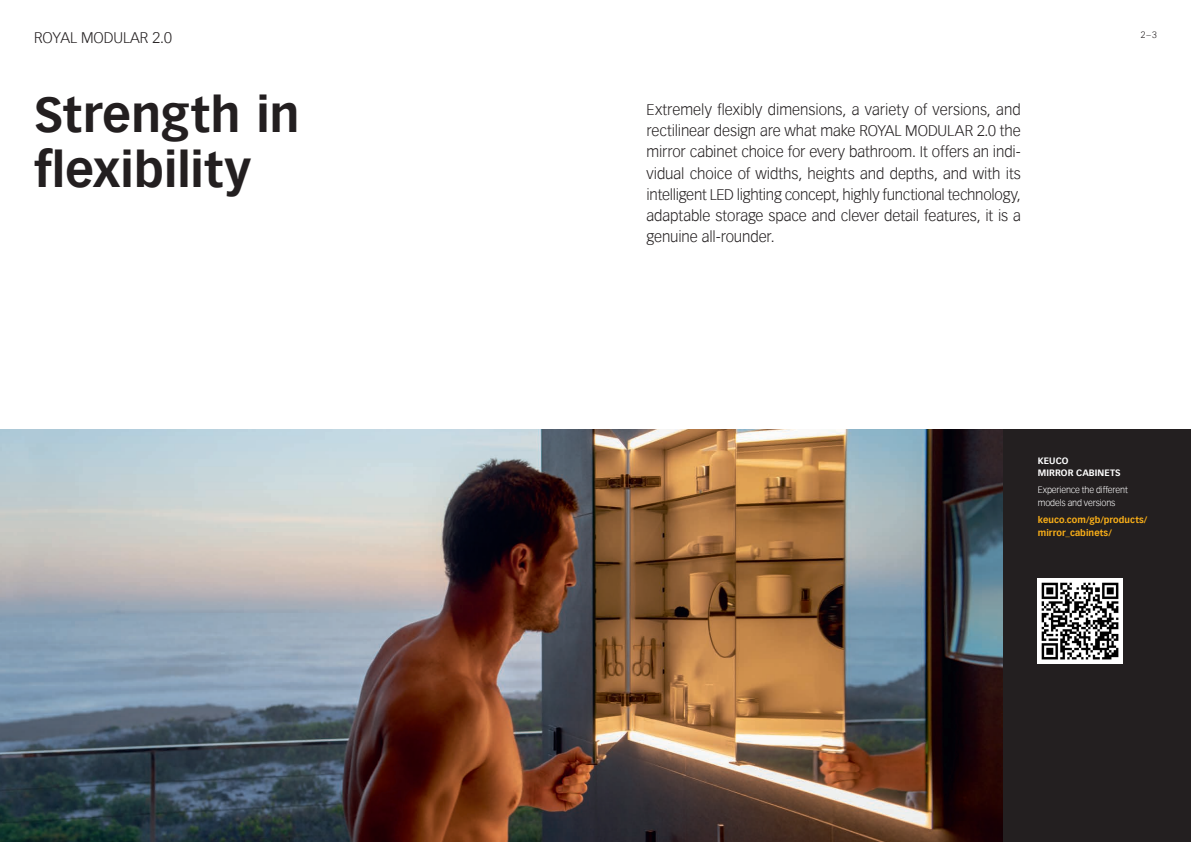
<style>
.page{position:relative;width:1191px;height:842px;background:#fff}
.page>*{position:absolute;margin:0;border:0;box-sizing:border-box;transform-origin:0 0}
.Titel{font:700 48px/55.3px "Vectora Com";color:#231f20}
.Text{font:300 15px/21.3px "Vectora Com";letter-spacing:-.005em;color:#231f20;text-align:justify}
.Info-Text{font:300 9px/12.8px "Vectora Com";letter-spacing:-.02em;color:#fff}
.Info-Text-2{font:700 9px/12.8px "Vectora Com";letter-spacing:.01em;color:#faaf18}
.Subline{font:700 9px/12.8px "Vectora Com";letter-spacing:.01em;color:#fff}
.t1{font:300 9px "Vectora Com";color:#231f20}
</style>
<div class="page">
<img style="left:0;top:429px;width:1003px;height:413px">
<div style="left:1003px;top:429px;width:188px;height:413px;background:#231f20"></div>
<img style="left:1037px;top:578px;width:86px;height:85px">
<p class="Text" style="left:34px;top:27px;width:139px">ROYAL MODULAR 2.0</p>
<p class="t1" style="left:1140px;top:30px;width:18px">2–3</p>
<p class="Titel" style="left:34px;top:87px;width:267px">Strength in flexibility</p>
<p class="Text" style="left:646px;top:99px;width:376px">Extremely flexibly dimensions, a variety of versions, and rectilinear design are what make ROYAL MODULAR 2.0 the mirror cabinet choice for every bathroom. It offers an indi&shy;vidual choice of widths, heights and depths, and with its intelligent LED lighting concept, highly functional technology, adaptable storage space and clever detail features, it is a genuine all-rounder.</p>
<p class="Subline" style="left:1037px;top:454px;width:84px">KEUCO<br>MIRROR CABINETS</p>
<p class="Info-Text" style="left:1037px;top:484px;width:91px">Experience the different models and versions</p>
<p class="Info-Text-2" style="left:1037px;top:513px;width:111px">keuco.com/gb/products/ mirror_cabinets/</p>
</div>
